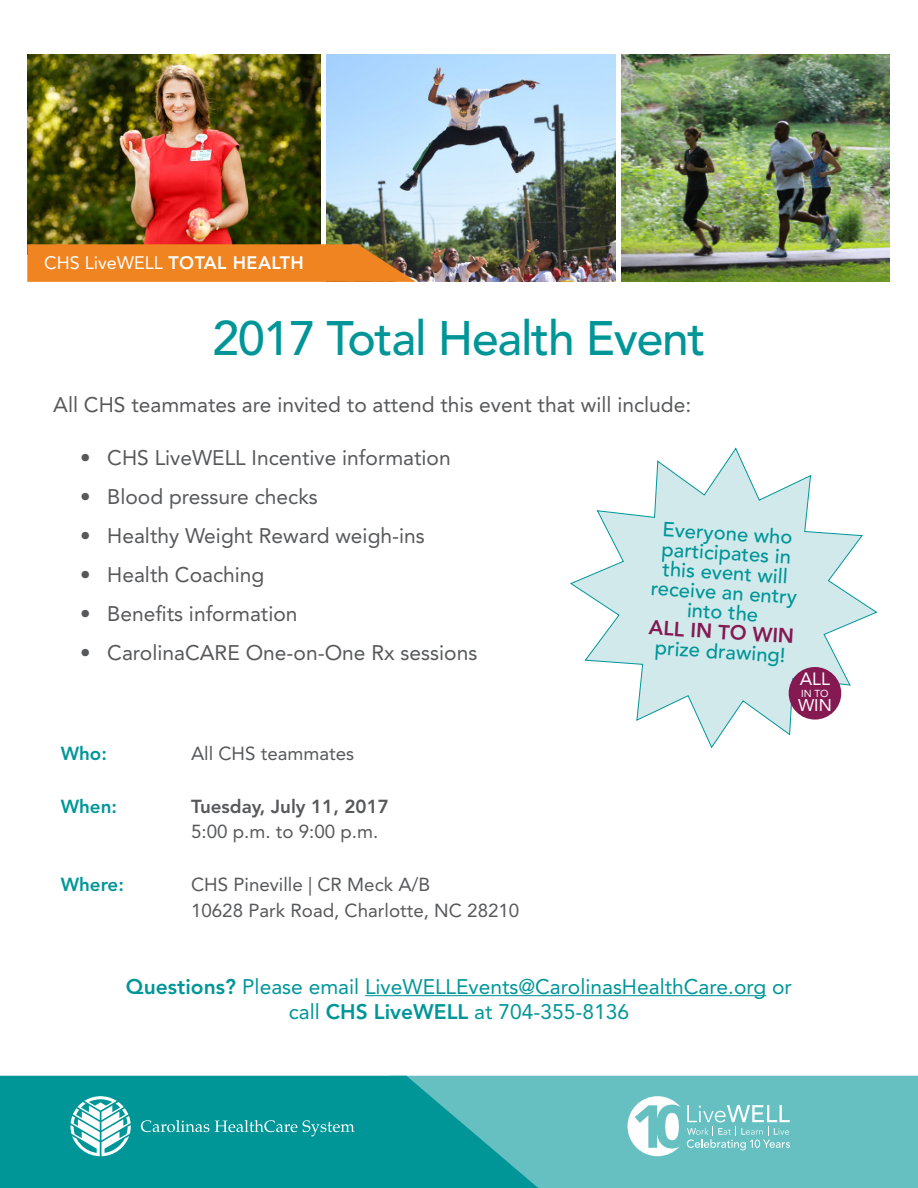
<style>
.page{position:relative;width:918px;height:1188px;background:#fff}
.page>*{position:absolute;margin:0;border:0;box-sizing:border-box;transform-origin:0 0}
.t1{font:500 48px "Avenir LT Std";letter-spacing:-.025em;color:#009698}
.t2{font:21px "Avenir LT Std";color:#57585a}
.t3{font:21px "Avenir LT Std";color:#009698}
.t4{font:500 20.25px/19.6px "Avenir LT Std";color:#009698;text-align:center}
.t5{font:18.75px "Avenir LT Std";color:#57585a}
.t6{font:800 18.75px "Avenir LT Std";color:#57585a}
.t7{font:800 18.75px "Avenir LT Std";color:#009698}
.t8{font:18px "Avenir LT Std";color:#fff}
.t9{font:17.7px "Avenir LT Std";color:#fff}
.t10{font:16.95px "Avenir LT Std";color:#fff}
.t11{font:10.2px "Avenir LT Std";color:#fff}
.s1{font-weight:800}
.s2{font-weight:800;color:#851952}
</style>
<div class="page">
<img style="left:621px;top:54px;width:269px;height:227px">
<img style="left:28px;top:54px;width:292px;height:190px">
<div style="left:538px;top:1076px;width:380px;height:112px;background:#66c0c1"></div>
<svg style="left:0;top:1076px;width:538px;height:112px;background:#0d9b9d"></svg>
<svg style="left:70px;top:1096px;width:61px;height:60px"></svg>
<svg style="left:141px;top:1120px;width:156px;height:12px;background:#3caeb0"></svg>
<svg style="left:303px;top:1120px;width:52px;height:16px"></svg>
<hr style="left:365px;top:995px;width:401px;height:1px;background:#009698">
<svg style="left:570px;top:447px;width:307px;height:301px"></svg>
<div style="left:789px;top:667px;width:52px;height:53px;background:#851952;border-radius:50%"></div>
<img style="left:326px;top:54px;width:289px;height:227px">
<svg style="left:27px;top:244px;width:390px;height:38px;background:#e28023"></svg>
<svg style="left:628px;top:1096px;width:53px;height:60px"></svg>
<svg style="left:687px;top:1105px;width:103px;height:45px;background:#83cccc"></svg>
<p class="t8" style="left:44px;top:252px;width:261px">CHS LiveWELL <span class="s1">TOTAL HEALTH</span></p>
<p class="t1" style="left:213px;top:310px;width:494px">2017 Total Health Event</p>
<p class="t2" style="left:53px;top:393px;width:639px">All CHS teammates are invited to attend this event that will include:</p>
<p class="t2" style="left:80px;top:445px;width:372px">• CHS LiveWELL Incentive information</p>
<p class="t2" style="left:80px;top:484px;width:239px">• Blood pressure checks</p>
<p class="t2" style="left:80px;top:523px;width:346px">• Healthy Weight Reward weigh-ins</p>
<p class="t2" style="left:80px;top:562px;width:186px">• Health Coaching</p>
<p class="t2" style="left:80px;top:601px;width:219px">• Benefits information</p>
<p class="t2" style="left:80px;top:640px;width:399px">• CarolinaCARE One-on-One Rx sessions</p>
<p class="t4" style="left:656px;top:519px;width:148px;rotate:4deg">Everyone who participates in this event will receive an entry into the</p>
<p class="t4" style="left:650px;top:617px;width:147px;rotate:4deg"><span class="s2">ALL IN TO WIN </span>prize drawing!</p>
<p class="t9" style="left:800px;top:669px;width:32px">ALL</p>
<p class="t7" style="left:61px;top:742px;width:48px">Who:</p>
<p class="t5" style="left:191px;top:743px;width:165px">All CHS teammates</p>
<p class="t7" style="left:61px;top:795px;width:58px">When:</p>
<p class="t6" style="left:191px;top:795px;width:199px">Tuesday, July 11, 2017</p>
<p class="t5" style="left:191px;top:821px;width:189px">5:00 p.m. to 9:00 p.m.</p>
<p class="t7" style="left:61px;top:874px;width:65px">Where:</p>
<p class="t5" style="left:191px;top:874px;width:241px">CHS Pineville | CR Meck A/B</p>
<p class="t5" style="left:191px;top:900px;width:330px">10628 Park Road, Charlotte, NC 28210</p>
<p class="t11" style="left:801px;top:687px;width:29px">IN TO</p>
<p class="t10" style="left:798px;top:695px;width:35px">WIN</p>
<p class="t3" style="left:126px;top:974px;width:668px"><span class="s1">Questions?</span> Please email LiveWELLEvents@CarolinasHealthCare.org or</p>
<p class="t3" style="left:289px;top:1000px;width:342px">call <span class="s1">CHS LiveWELL</span> at 704-355-8136</p>
</div>
